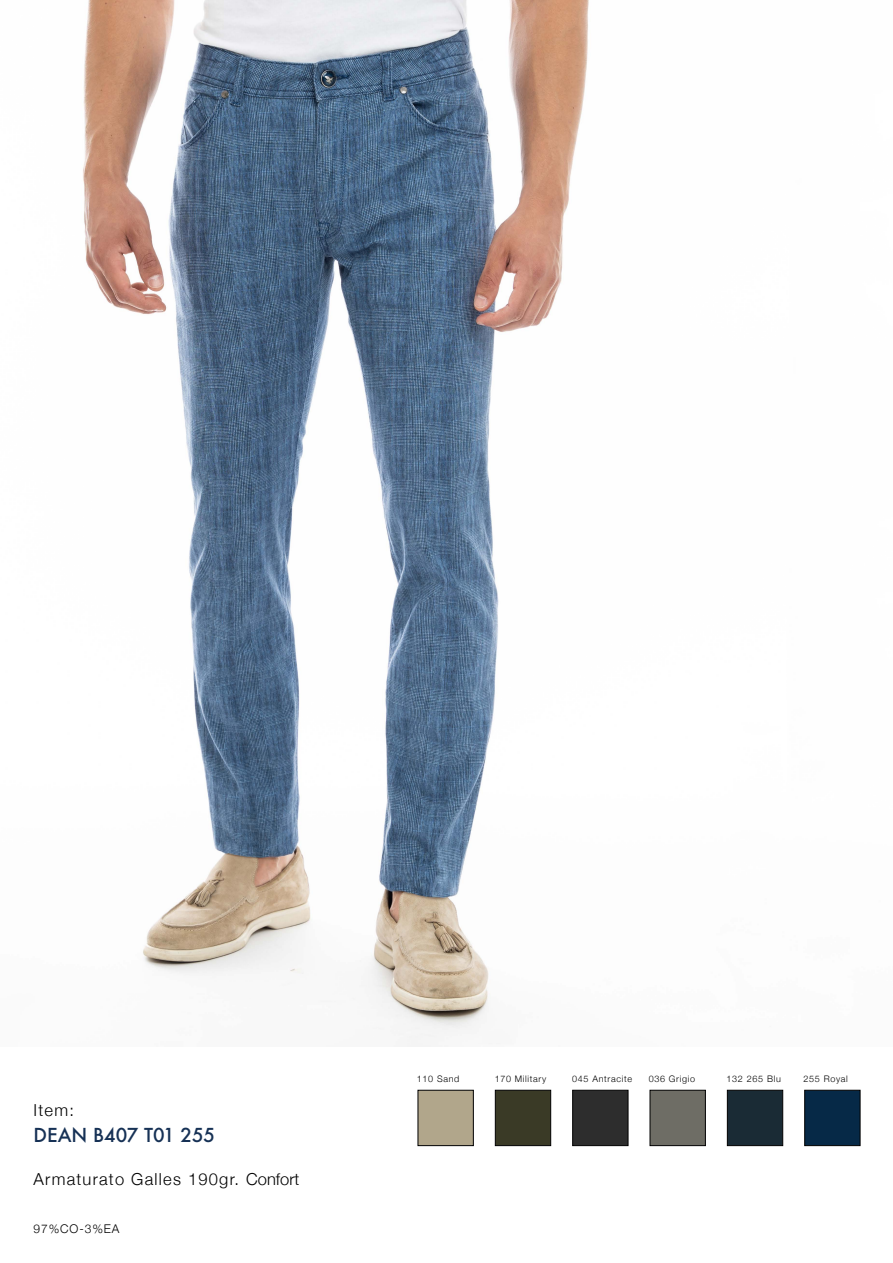
<style>
.page{position:relative;width:893px;height:1263px;background:#fff}
.page>*{position:absolute;margin:0;border:0;box-sizing:border-box;transform-origin:0 0}
.t1{font:500 18.75px "Futura";color:#163155}
.t2{font:300 16.5px "Helvetica Neue";letter-spacing:.075em;color:#000}
.t3{font:300 12px "Helvetica Neue";color:#000}
.t4{font:300 9px "Helvetica Neue";letter-spacing:.075em;color:#000}
</style>
<div class="page">
<img style="left:83px;top:0;width:506px;height:1046px">
<div style="left:418px;top:1090px;width:56px;height:56px;background:#b1a68b;border:1px solid #000"></div>
<div style="left:495px;top:1090px;width:56px;height:56px;background:#3a3a26;border:1px solid #000"></div>
<div style="left:572px;top:1090px;width:56px;height:56px;background:#2d2d2d;border:1px solid #000"></div>
<div style="left:650px;top:1090px;width:56px;height:56px;background:#6e6d65;border:1px solid #000"></div>
<div style="left:727px;top:1090px;width:56px;height:56px;background:#1a2b35;border:1px solid #000"></div>
<div style="left:804px;top:1090px;width:56px;height:56px;background:#062947;border:1px solid #000"></div>
<h2 class="t2" style="left:34px;top:1096px;width:42px">Item:</h2>
<h1 class="t1" style="left:34px;top:1122px;width:183px">DEAN B407 T01 255</h1>
<h2 class="t2" style="left:34px;top:1166px;width:267px">Armaturato Galles 190gr. Confort</h2>
<h3 class="t3" style="left:34px;top:1218px;width:87px">97%CO-3%EA</h3>
<p class="t4" style="left:417px;top:1072px;width:44px">110 Sand</p>
<p class="t4" style="left:495px;top:1072px;width:53px">170 Military</p>
<p class="t4" style="left:572px;top:1072px;width:61px">045 Antracite</p>
<p class="t4" style="left:649px;top:1072px;width:48px">036 Grigio</p>
<p class="t4" style="left:727px;top:1072px;width:56px">132 265 Blu</p>
<p class="t4" style="left:803px;top:1072px;width:46px">255 Royal</p>
</div>
